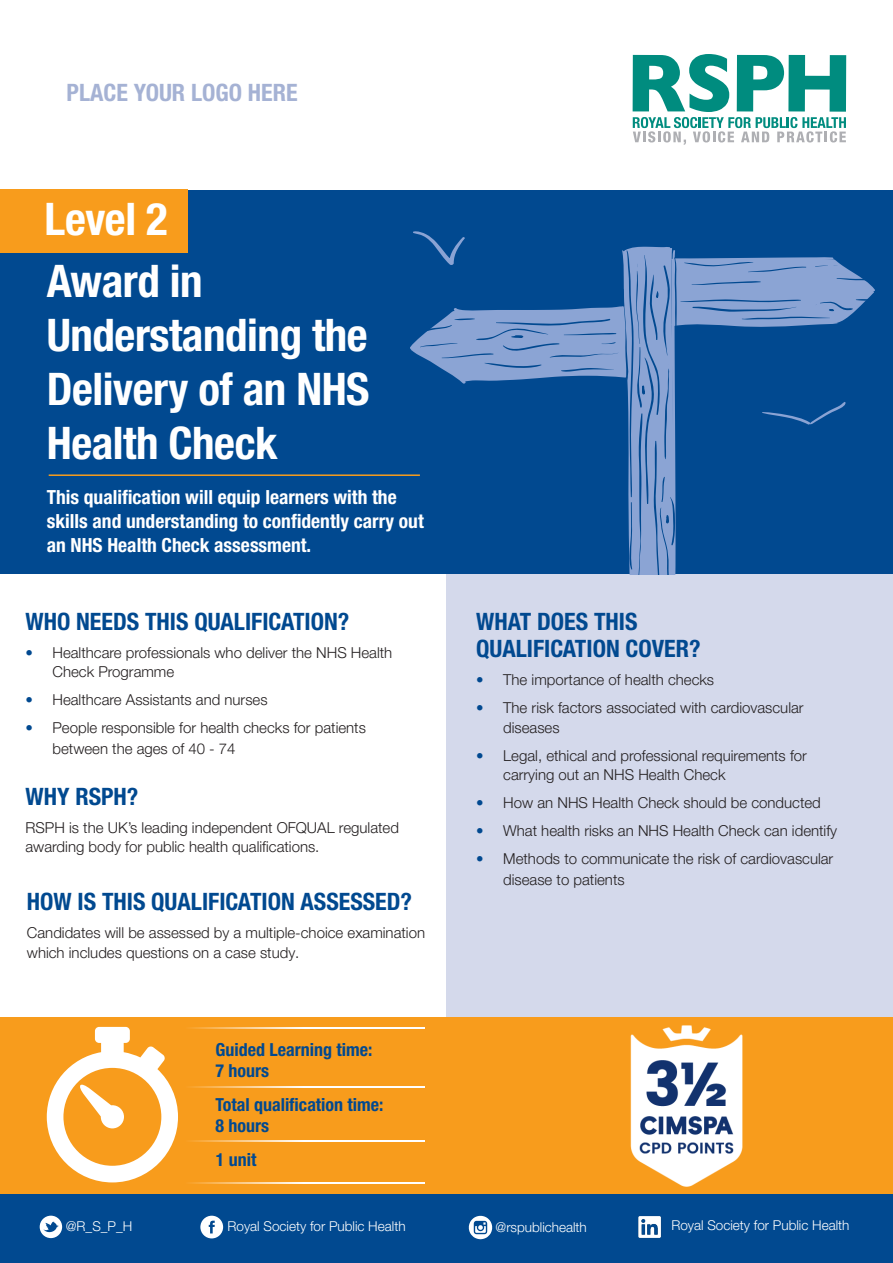
<style>
.page{position:relative;width:893px;height:1263px;background:#fff}
.page>*{position:absolute;margin:0;border:0;box-sizing:border-box;transform-origin:0 0}
.t1{font:700 condensed 45px/54px "Helvetica Neue LT Std";letter-spacing:-.01em;color:#fff}
.t2{font:700 condensed 24px/27px "Helvetica Neue LT Std";color:#014990}
.t3{font:700 condensed 24px "Helvetica Neue LT Std";color:#a5b2d4}
.t4{font:700 condensed 19.5px/24px "Helvetica Neue LT Std";color:#fff}
.t5{font:700 condensed 18px/21px "Helvetica Neue LT Std";color:#014990}
.t6{font:300 15px/19.5px "Helvetica Neue LT Pro";color:#231f20}
.t7{font:300 13.5px "Helvetica Neue LT Pro";color:#fff}
.s1{color:#014990}
</style>
<div class="page">
<div style="left:446px;top:569px;width:447px;height:448px;background:#d4d9eb"></div>
<div style="left:0;top:191px;width:893px;height:383px;background:#014990"></div>
<svg style="left:410px;top:231px;width:465px;height:343px"></svg>
<div style="left:0;top:1017px;width:893px;height:179px;background:#f89c1c"></div>
<div style="left:0;top:189px;width:187px;height:64px;background:#f89c1c"></div>
<hr style="left:49px;top:474px;width:371px;height:2px;background:#f89c1c">
<div style="left:0;top:1195px;width:893px;height:68px;background:#014990"></div>
<svg style="left:40px;top:1216px;width:22px;height:22px"></svg>
<svg style="left:200px;top:1216px;width:23px;height:22px"></svg>
<img style="left:468px;top:1215px;width:25px;height:25px">
<svg style="left:47px;top:1027px;width:131px;height:155px"></svg>
<hr style="left:179px;top:1086px;width:246px;height:1px;background:#fff">
<hr style="left:179px;top:1027px;width:246px;height:1px;background:#fff">
<hr style="left:179px;top:1140px;width:246px;height:2px;background:#fff">
<hr style="left:179px;top:1182px;width:246px;height:1px;background:#fff">
<img style="left:638px;top:1216px;width:24px;height:22px">
<img style="left:630px;top:1025px;width:113px;height:162px">
<svg style="left:633px;top:54px;width:213px;height:91px"></svg>
<p class="t3" style="left:67px;top:78px;width:233px">PLACE YOUR LOGO HERE</p>
<p class="t1" style="left:45px;top:192px;width:124px">Level 2</p>
<p class="t1" style="left:47px;top:253px;width:324px">Award in<br>Understanding the<br>Delivery of an NHS<br>Health Check</p>
<p class="t4" style="left:47px;top:485px;width:378px">This qualification will equip learners with the skills and understanding to confidently carry out an NHS Health Check assessment.</p>
<p class="t2" style="left:26px;top:607px;width:325px">WHO NEEDS THIS QUALIFICATION?</p>
<p class="t6" style="left:53px;top:642px;width:341px;text-indent:-27px"><span class="s1">•</span> Healthcare professionals who deliver the NHS Health<br>Check Programme</p>
<p class="t6" style="left:26px;top:690px;width:244px"><span class="s1">•</span> Healthcare Assistants and nurses</p>
<p class="t6" style="left:53px;top:717px;width:315px;line-height:21px;text-indent:-27px"><span class="s1">•</span> People responsible for health checks for patients between the ages of 40 - 74</p>
<p class="t2" style="left:26px;top:782px;width:114px">WHY RSPH?</p>
<p class="t6" style="left:26px;top:817px;width:375px">RSPH is the UK’s leading independent OFQUAL regulated awarding body for public health qualifications.</p>
<p class="t2" style="left:27px;top:888px;width:387px">HOW IS THIS QUALIFICATION ASSESSED?</p>
<p class="t6" style="left:27px;top:923px;width:400px">Candidates will be assessed by a multiple-choice examination which includes questions on a case study.</p>
<p class="t5" style="left:215px;top:1039px;width:158px">Guided Learning time:<br>7 hours</p>
<p class="t5" style="left:215px;top:1094px;width:170px">Total qualification time:<br>8 hours</p>
<p class="t5" style="left:216px;top:1149px;width:42px">1 unit</p>
<p class="t2" style="left:476px;top:608px;width:226px">WHAT DOES THIS<br>QUALIFICATION COVER?</p>
<p class="t6" style="left:476px;top:670px;width:239px"><span class="s1">•</span> The importance of health checks</p>
<p class="t6" style="left:503px;top:698px;width:302px;text-indent:-27px"><span class="s1">•</span> The risk factors associated with cardiovascular diseases</p>
<p class="t6" style="left:503px;top:745px;width:305px;text-indent:-27px"><span class="s1">•</span> Legal, ethical and professional requirements for carrying out an NHS Health Check</p>
<p class="t6" style="left:476px;top:793px;width:346px"><span class="s1">•</span> How an NHS Health Check should be conducted</p>
<p class="t6" style="left:476px;top:821px;width:362px"><span class="s1">•</span> What health risks an NHS Health Check can identify</p>
<p class="t6" style="left:503px;top:848px;width:332px;line-height:21px;text-indent:-27px"><span class="s1">•</span> Methods to communicate the risk of cardiovascular disease to patients</p>
<p class="t7" style="left:66px;top:1218px;width:68px">@R_S_P_H</p>
<p class="t7" style="left:227px;top:1218px;width:180px">Royal Society for Public Health</p>
<p class="t7" style="left:496px;top:1219px;width:93px">@rspublichealth</p>
<p class="t7" style="left:671px;top:1217px;width:180px">Royal Society for Public Health</p>
</div>
